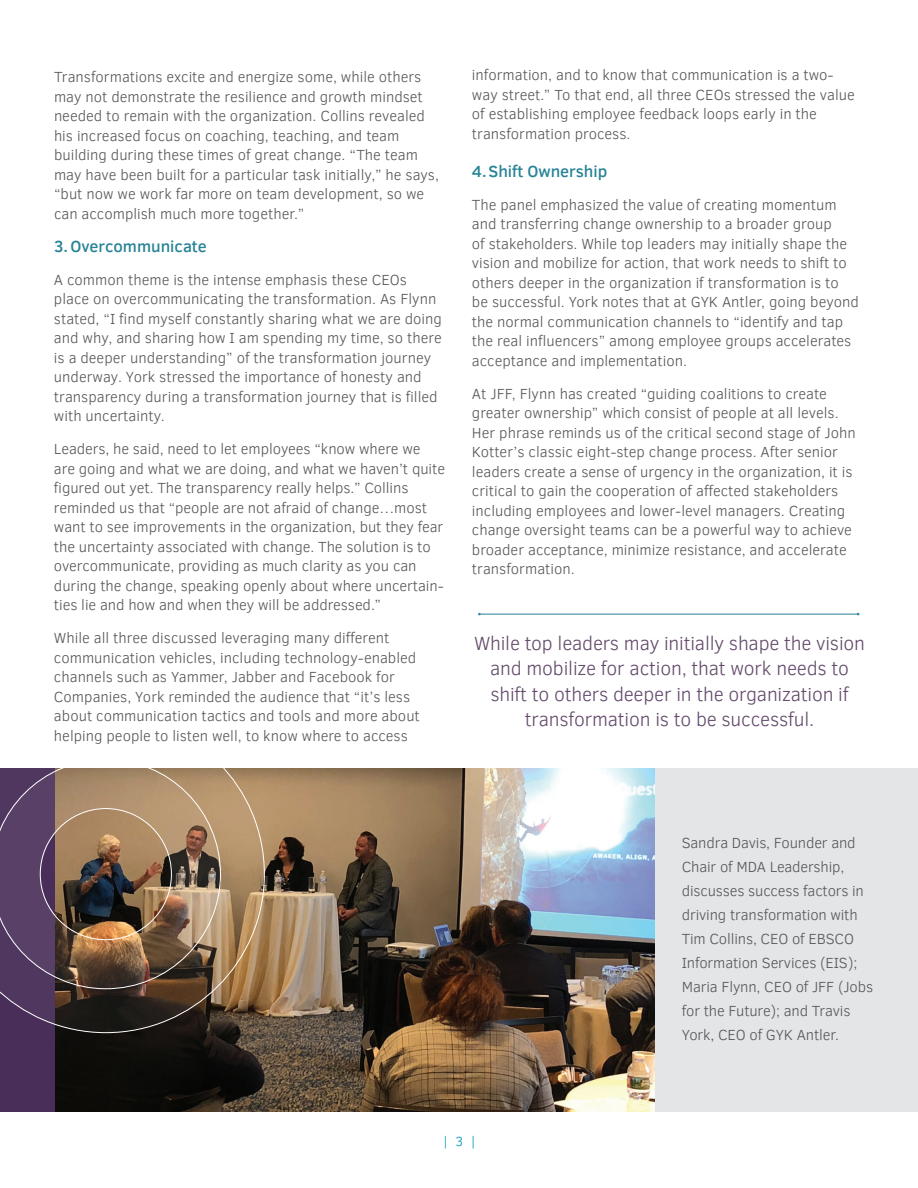
<style>
.page{position:relative;width:918px;height:1188px;background:#fff}
.page>*{position:absolute;margin:0;border:0;box-sizing:border-box;transform-origin:0 0}
.t1{font:300 19.5px/25.5px "Clear Sans";letter-spacing:-.01em;color:#644b6c;text-align:center}
.t2{font:500 16.5px "Clear Sans";color:#278396}
.t3{font:300 15px/19.5px "Clear Sans";color:#57585a}
.t4{font:300 13.5px "Clear Sans";color:#0095b8}
</style>
<div class="page">
<img style="left:55px;top:768px;width:601px;height:343px">
<div style="left:656px;top:768px;width:262px;height:343px;background:#e4e5e7"></div>
<div style="left:0;top:768px;width:55px;height:343px;background:#482e59"></div>
<svg style="left:0;top:768px;width:264px;height:265px;background:#735b49"></svg>
<img style="left:0;top:768px;width:221px;height:221px">
<hr style="left:480px;top:614px;width:377px;height:1px;background:#278396">
<p class="t3" style="left:54px;top:67px;width:387px">Transformations excite and energize some, while others may not demonstrate the resilience and growth mindset needed to remain with the organization. Collins revealed his increased focus on coaching, teaching, and team building during these times of great change. “The team may have been built for a particular task initially,” he says, “but now we work far more on team development, so we can accomplish much more together.”</p>
<p class="t2" style="left:54px;top:234px;width:154px">3.Overcommunicate</p>
<p class="t3" style="left:54px;top:270px;width:389px">A common theme is the intense emphasis these CEOs place on overcommunicating the transformation. As Flynn stated, “I find myself constantly sharing what we are doing and why, and sharing how I am spending my time, so there is a deeper understanding” of the transformation journey underway. York stressed the importance of honesty and transparency during a transformation journey that is filled with uncertainty.</p>
<p class="t3" style="left:54px;top:439px;width:393px">Leaders, he said, need to let employees “know where we are going and what we are doing, and what we haven’t quite figured out yet. The transparency really helps.” Collins reminded us that “people are not afraid of change…most want to see improvements in the organization, but they fear the uncertainty associated with change. The solution is to overcommunicate, providing as much clarity as you can during the change, speaking openly about where uncertain&shy;ties lie and how and when they will be addressed.”</p>
<p class="t3" style="left:54px;top:628px;width:367px">While all three discussed leveraging many different communication vehicles, including technology-enabled channels such as Yammer, Jabber and Facebook for Companies, York reminded the audience that “it’s less about communication tactics and tools and more about helping people to listen well, to know where to access</p>
<p class="t3" style="left:472px;top:65px;width:384px">information, and to know that communication is a two&shy;way street.” To that end, all three CEOs stressed the value of establishing employee feedback loops early in the transformation process.</p>
<p class="t2" style="left:472px;top:160px;width:137px">4.Shift Ownership</p>
<p class="t3" style="left:472px;top:195px;width:388px">The panel emphasized the value of creating momentum and transferring change ownership to a broader group<br>of stakeholders. While top leaders may initially shape the vision and mobilize for action, that work needs to shift to others deeper in the organization if transformation is to<br>be successful. York notes that at GYK Antler, going beyond the normal communication channels to “identify and tap the real influencers” among employee groups accelerates acceptance and implementation.</p>
<p class="t3" style="left:472px;top:384px;width:385px">At JFF, Flynn has created “guiding coalitions to create greater ownership” which consist of people at all levels.<br>Her phrase reminds us of the critical second stage of John Kotter’s classic eight-step change process. After senior leaders create a sense of urgency in the organization, it is critical to gain the cooperation of affected stakeholders including employees and lower-level managers. Creating change oversight teams can be a powerful way to achieve broader acceptance, minimize resistance, and accelerate transformation.</p>
<h1 class="t1" style="left:474px;top:630px;width:392px">While top leaders may initially shape the vision and mobilize for action, that work needs to shift to others deeper in the organization if transformation is to be successful.</h1>
<p class="t3" style="left:682px;top:831px;width:193px;line-height:24px">Sandra Davis, Founder and<br>Chair of MDA Leadership, discusses success factors in driving transformation with<br>Tim Collins, CEO of EBSCO<br>Information Services (EIS);<br>Maria Flynn, CEO of JFF (Jobs for the Future); and Travis<br>York, CEO of GYK Antler.</p>
<p class="t4" style="left:443px;top:1132px;width:35px">| 3 |</p>
</div>
